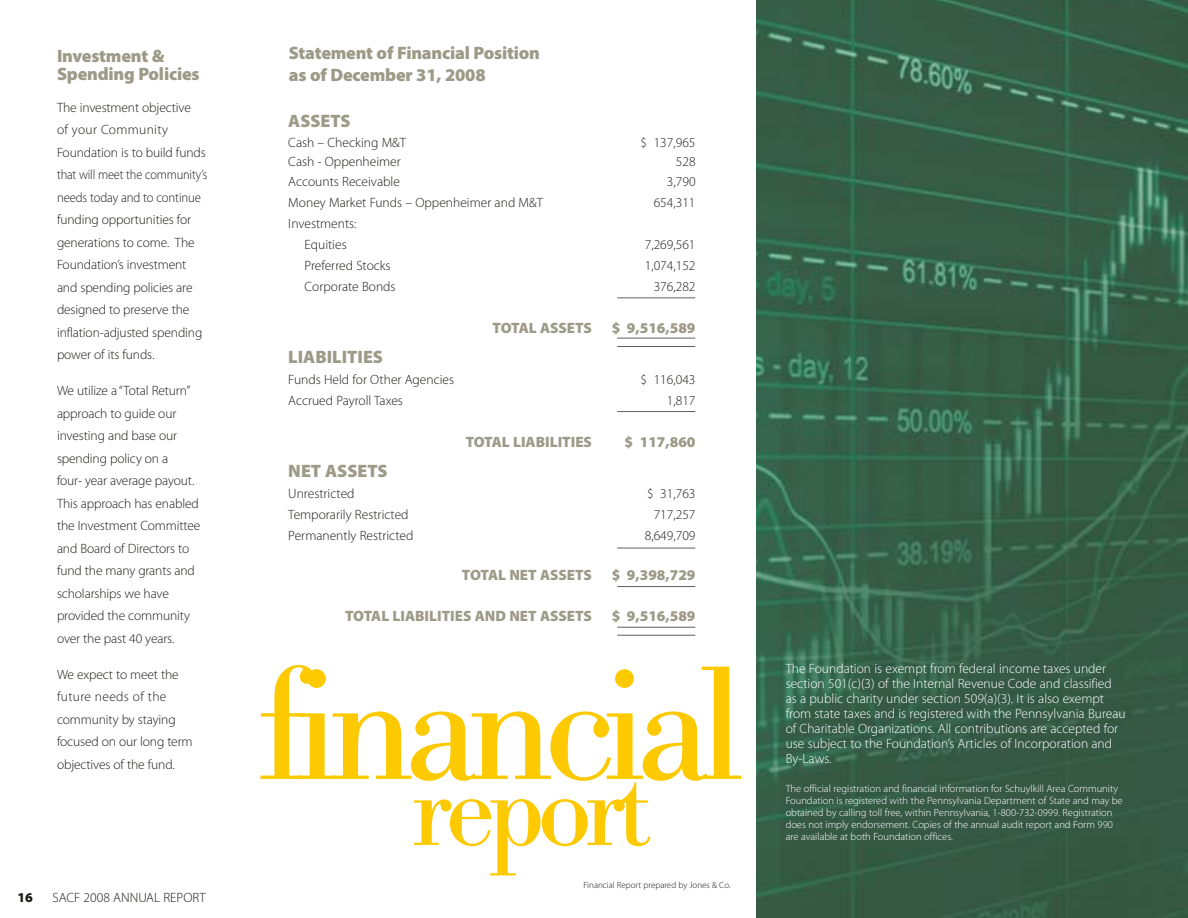
<style>
.page{position:relative;width:1188px;height:918px;background:#fff}
.page>*{position:absolute;margin:0;border:0;box-sizing:border-box;transform-origin:0 0}
.t1{font:159px "Bodoni BE";letter-spacing:-.065em;color:#fdc900}
.t2{font:108px "Bodoni BE";letter-spacing:-.065em;color:#fdc900}
.t3{font:900 18px/18px "Myriad Pro";letter-spacing:-.01em;color:#9d9a88}
.t4{font:900 15px "Myriad Pro";color:#9d9a88}
.t5{font:300 13.5px/22.5px "Myriad Pro";letter-spacing:-.01em;color:#1c1c1a}
.t6{font:300 13.5px/15px "Myriad Pro";color:#fff}
.t7{font:900 13.5px "Myriad Pro";color:#1c1c1a}
.t8{font:300 10.5px/12px "Myriad Pro";color:#fff}
.t9{font:300 9px "Myriad Pro";color:#1c1c1a}
</style>
<div class="page">
<img style="left:756px;top:0;width:432px;height:918px">
<hr style="left:617px;top:297px;width:78px;height:1px;background:#5d5e5e">
<hr style="left:617px;top:338px;width:78px;height:1px;background:#5d5e5e">
<hr style="left:617px;top:346px;width:78px;height:1px;background:#5d5e5e">
<hr style="left:617px;top:548px;width:78px;height:1px;background:#5d5e5e">
<hr style="left:617px;top:411px;width:78px;height:1px;background:#5d5e5e">
<hr style="left:617px;top:627px;width:78px;height:1px;background:#5d5e5e">
<hr style="left:617px;top:635px;width:78px;height:1px;background:#5d5e5e">
<hr style="left:617px;top:586px;width:78px;height:1px;background:#5d5e5e">
<h3 class="t3" style="left:289px;top:43px;width:253px;line-height:21.6px">Statement of Financial Position as of December 31, 2008</h3>
<h3 class="t3" style="left:57px;top:49px;width:144px">Investment &amp;<br>Spending Policies</h3>
<p class="t5" style="left:57px;top:97px;width:152px">The investment objective<br>of your Community<br>Foundation is to build funds that will meet the community’s needs today and to continue funding opportunities for generations to come. The<br>Foundation’s investment and spending policies are designed to preserve the inflation-adjusted spending power of its funds.</p>
<p class="t5" style="left:57px;top:381px;width:145px">We utilize a “Total Return” approach to guide our investing and base our spending policy on a<br>four- year average payout.<br>This approach has enabled the Investment Committee and Board of Directors to fund the many grants and scholarships we have provided the community over the past 40 years.</p>
<p class="t5" style="left:57px;top:664px;width:137px">We expect to meet the future needs of the community by staying focused on our long term objectives of the fund.</p>
<p class="t6" style="left:786px;top:662px;width:341px">The Foundation is exempt from federal income taxes under section 501(c)(3) of the Internal Revenue Code and classified as a public charity under section 509(a)(3). It is also exempt from state taxes and is registered with the Pennsylvania Bureau of Charitable Organizations. All contributions are accepted for use subject to the Foundation’s Articles of Incorporation and By-Laws.</p>
<p class="t8" style="left:786px;top:783px;width:339px">The official registration and financial information for Schuylkill Area Community Foundation is registered with the Pennsylvania Department of State and may be obtained by calling toll free, within Pennsylvania, 1-800-732-0999. Registration does not imply endorsement. Copies of the annual audit report and Form 990 are available at both Foundation offices.</p>
<h3 class="t3" style="left:288px;top:113px;width:64px">ASSETS</h3>
<p class="t5" style="left:288px;top:132px;width:119px">Cash – Checking M&amp;T</p>
<p class="t5" style="left:641px;top:132px;width:56px">$ 137,965</p>
<p class="t5" style="left:288px;top:151px;width:114px">Cash - Oppenheimer</p>
<p class="t5" style="left:676px;top:151px;width:21px">528</p>
<p class="t5" style="left:288px;top:171px;width:113px">Accounts Receivable</p>
<p class="t5" style="left:667px;top:171px;width:30px">3,790</p>
<p class="t5" style="left:288px;top:192px;width:256px">Money Market Funds – Oppenheimer and M&amp;T</p>
<p class="t5" style="left:654px;top:192px;width:43px">654,311</p>
<p class="t5" style="left:288px;top:213px;width:70px;line-height:21px;text-align:center">Investments:<br>Equities</p>
<p class="t5" style="left:645px;top:234px;width:52px">7,269,561</p>
<p class="t5" style="left:305px;top:255px;width:88px">Preferred Stocks</p>
<p class="t5" style="left:645px;top:255px;width:52px">1,074,152</p>
<p class="t5" style="left:305px;top:276px;width:93px">Corporate Bonds</p>
<p class="t5" style="left:654px;top:276px;width:43px">376,282</p>
<p class="t4" style="left:493px;top:322px;width:101px">TOTAL ASSETS</p>
<p class="t4" style="left:612px;top:322px;width:85px">$ 9,516,589</p>
<h3 class="t3" style="left:288px;top:349px;width:96px">LIABILITIES</h3>
<p class="t5" style="left:288px;top:369px;width:167px">Funds Held for Other Agencies</p>
<p class="t5" style="left:641px;top:369px;width:56px">$ 116,043</p>
<p class="t5" style="left:288px;top:390px;width:116px">Accrued Payroll Taxes</p>
<p class="t5" style="left:667px;top:390px;width:30px">1,817</p>
<p class="t4" style="left:466px;top:436px;width:128px">TOTAL LIABILITIES</p>
<p class="t4" style="left:625px;top:436px;width:72px">$ 117,860</p>
<h3 class="t3" style="left:288px;top:463px;width:101px">NET ASSETS</h3>
<p class="t5" style="left:288px;top:483px;width:68px">Unrestricted</p>
<p class="t5" style="left:647px;top:483px;width:50px">$ 31,763</p>
<p class="t5" style="left:288px;top:504px;width:122px">Temporarily Restricted</p>
<p class="t5" style="left:654px;top:504px;width:43px">717,257</p>
<p class="t5" style="left:288px;top:525px;width:127px">Permanently Restricted</p>
<p class="t5" style="left:645px;top:525px;width:52px">8,649,709</p>
<p class="t4" style="left:462px;top:569px;width:132px">TOTAL NET ASSETS</p>
<p class="t4" style="left:612px;top:569px;width:85px">$ 9,398,729</p>
<p class="t4" style="left:345px;top:610px;width:248px">TOTAL LIABILITIES AND NET ASSETS</p>
<p class="t4" style="left:612px;top:610px;width:85px">$ 9,516,589</p>
<h1 class="t1" style="left:259px;top:664px;width:485px">financial</h1>
<h2 class="t2" style="left:412px;top:767px;width:240px">report</h2>
<p class="t7" style="left:17px;top:893px;width:17px">16</p>
<p class="t5" style="left:52px;top:887px;width:155px">SACF 2008 ANNUAL REPORT</p>
<p class="t9" style="left:583px;top:882px;width:149px">Financial Report prepared by Jones &amp; Co.</p>
</div>
